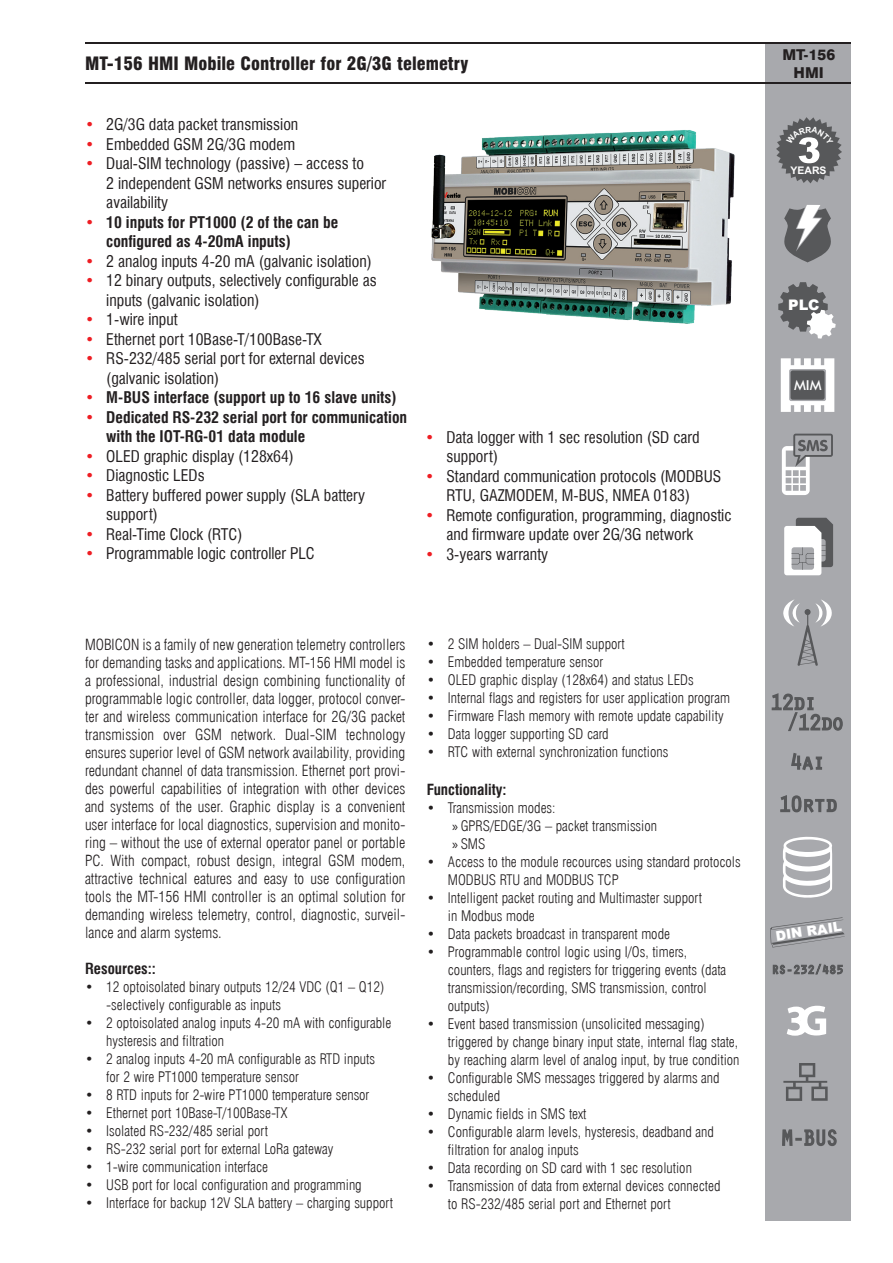
<style>
.page{position:relative;width:893px;height:1263px;background:#fff}
.page>*{position:absolute;margin:0;border:0;box-sizing:border-box;transform-origin:0 0}
.t1{font:18px "Swis 721 Blk Cn EU";color:#231f20}
.t2{font:15.75px/19.5px "Swis 721 Cn EU";color:#231f20}
.t3{font:700 15.75px/19.5px "Swis 721 Cn EU";color:#231f20}
.t4{font:15px/18px "Swis 721 Lt Cn EU";color:#231f20;text-align:justify}
.t5{font:700 15px "Swis 721 Cn EU";color:#231f20}
.t6{font:15px/18px "Swis 721 Hv EU";color:#231f20;text-align:center}
.t7{font:900 14.55px "Arial";color:#fff}
.t8{font:14.25px/18px "Swis 721 Lt Cn EU";color:#231f20}
.t9{font:900 13.5px "Arial";color:#fff}
.t10{font:13.35px "Futura Md PL";color:#fff}
.t11{font:900 12.6px "Arial";color:#fff}
.t12{font:700 10.5px "Arial";color:#fff}
.s1{color:#ee1d23}
.s2{font-family:"Myriad Pro"}
</style>
<div class="page">
<div style="left:765px;top:43px;width:85px;height:1177px;background:#a8a9ad"></div>
<hr style="left:85px;top:43px;width:765px;height:1px;background:#231f20">
<hr style="left:85px;top:82px;width:765px;height:2px;background:#231f20">
<svg style="left:778px;top:282px;width:58px;height:57px"></svg>
<svg style="left:782px;top:434px;width:51px;height:61px"></svg>
<svg style="left:783px;top:599px;width:49px;height:67px"></svg>
<svg style="left:784px;top:205px;width:47px;height:57px"></svg>
<svg style="left:781px;top:358px;width:53px;height:54px;background:#b8b9ba"></svg>
<svg style="left:784px;top:518px;width:49px;height:57px"></svg>
<svg style="left:791px;top:753px;width:31px;height:17px"></svg>
<svg style="left:783px;top:837px;width:49px;height:61px"></svg>
<svg style="left:770px;top:917px;width:75px;height:30px"></svg>
<svg style="left:771px;top:693px;width:72px;height:38px"></svg>
<svg style="left:772px;top:963px;width:71px;height:12px"></svg>
<svg style="left:780px;top:795px;width:57px;height:18px"></svg>
<img style="left:431px;top:130px;width:304px;height:194px">
<svg style="left:782px;top:1005px;width:55px;height:141px"></svg>
<svg style="left:776px;top:117px;width:66px;height:66px"></svg>
<p class="t1" style="left:85px;top:53px;width:385px">MT-156 HMI Mobile Controller for 2G/3G telemetry</p>
<p class="t2" style="left:85px;top:115px;width:215px"><span class="s1">•</span> 2G/3G data packet transmission</p>
<p class="t2" style="left:85px;top:134px;width:212px"><span class="s1">•</span> Embedded GSM 2G/3G modem</p>
<p class="t2" style="left:106px;top:154px;width:281px;text-indent:-21px"><span class="s1">•</span> Dual-SIM technology (passive) – access to<br>2 independent GSM networks ensures superior availability</p>
<p class="t3" style="left:106px;top:213px;width:233px;text-indent:-21px"><span class="s1">•</span> 10 inputs for PT1000 (2 of the can be configured as 4-20mA inputs)</p>
<p class="t2" style="left:85px;top:251px;width:288px"><span class="s1">•</span> 2 analog inputs 4-20 mA (galvanic isolation)</p>
<p class="t2" style="left:106px;top:271px;width:272px;text-indent:-21px"><span class="s1">•</span> 12 binary outputs, selectively configurable as inputs (galvanic isolation)</p>
<p class="t2" style="left:85px;top:310px;width:94px"><span class="s1">•</span> 1-wire input</p>
<p class="t2" style="left:85px;top:329px;width:238px"><span class="s1">•</span> Ethernet port 10Base-T/100Base-TX</p>
<p class="t2" style="left:106px;top:349px;width:260px;text-indent:-21px"><span class="s1">•</span> RS-232/485 serial port for external devices (galvanic isolation)</p>
<p class="t3" style="left:85px;top:388px;width:313px"><span class="s1">•</span> M-BUS interface (support up to 16 slave units)</p>
<p class="t3" style="left:106px;top:408px;width:302px;text-indent:-21px"><span class="s1">•</span> Dedicated RS-232 serial port for communication with the IOT-RG-01 data module</p>
<p class="t2" style="left:85px;top:446px;width:210px"><span class="s1">•</span> OLED graphic display (128x64)</p>
<p class="t2" style="left:85px;top:466px;width:121px"><span class="s1">•</span> Diagnostic LEDs</p>
<p class="t2" style="left:106px;top:485px;width:260px;text-indent:-21px"><span class="s1">•</span> Battery buffered power supply (SLA battery support)</p>
<p class="t2" style="left:85px;top:524px;width:159px"><span class="s1">•</span> Real-Time Clock (RTC)</p>
<p class="t2" style="left:85px;top:544px;width:231px"><span class="s1">•</span> Programmable logic controller PLC</p>
<p class="t2" style="left:446px;top:427px;width:255px;text-indent:-21px"><span class="s1">•</span> Data logger with 1 sec resolution (SD card support)</p>
<p class="t2" style="left:446px;top:466px;width:276px;text-indent:-21px"><span class="s1">•</span> Standard communication protocols (MODBUS<br>RTU, GAZMODEM, M-BUS, NMEA 0183)</p>
<p class="t2" style="left:446px;top:505px;width:287px;text-indent:-21px"><span class="s1">•</span> Remote configuration, programming, diagnostic and firmware update over 2G/3G network</p>
<p class="t2" style="left:425px;top:544px;width:125px"><span class="s1">•</span> 3-years warranty</p>
<p class="t4" style="left:85px;top:635px;width:322px">MOBICON is a family of new generation telemetry controllers for demanding tasks and applications. MT-156 HMI model is a professional, industrial design combining functionality of programmable logic controller, data logger, protocol conver&shy;ter and wireless communication interface for 2G/3G packet transmission over GSM network. Dual-SIM technology ensures superior level of GSM network availability, providing redundant channel of data transmission. Ethernet port provi&shy;des powerful capabilities of integration with other devices and systems of the user. Graphic display is a convenient user interface for local diagnostics, supervision and monito&shy;ring – without the use of external operator panel or portable PC. With compact, robust design, integral GSM modem, attractive technical eatures and easy to use configuration tools the MT-156 HMI controller is an optimal solution for demanding wireless telemetry, control, diagnostic, surveil&shy;lance and alarm systems.</p>
<p class="t5" style="left:85px;top:959px;width:72px">Resources::</p>
<p class="t8" style="left:106px;top:978px;width:280px;text-indent:-21px">• 12 optoisolated binary outputs 12/24 VDC (Q1 – Q12) -selectively configurable as inputs</p>
<p class="t8" style="left:106px;top:1014px;width:287px;text-indent:-21px">• 2 optoisolated analog inputs 4-20 mA with configurable hysteresis and filtration</p>
<p class="t8" style="left:106px;top:1050px;width:270px;text-indent:-21px">• 2 analog inputs 4-20 mA configurable as RTD inputs for 2 wire PT1000 temperature sensor</p>
<p class="t8" style="left:85px;top:1086px;width:286px">• 8 RTD inputs for 2-wire PT1000 temperature sensor</p>
<p class="t8" style="left:85px;top:1104px;width:204px">• Ethernet port 10Base-T/100Base-TX</p>
<p class="t8" style="left:85px;top:1122px;width:184px">• Isolated RS-232/485 serial port</p>
<p class="t8" style="left:85px;top:1140px;width:250px">• RS-232 serial port for external LoRa gateway</p>
<p class="t8" style="left:85px;top:1158px;width:184px">• 1-wire communication interface</p>
<p class="t8" style="left:85px;top:1176px;width:278px">• USB port for local configuration and programming</p>
<p class="t8" style="left:85px;top:1194px;width:309px">• Interface for backup 12V SLA battery – charging support</p>
<p class="t8" style="left:427px;top:635px;width:200px">• 2 SIM holders – Dual-SIM support</p>
<p class="t8" style="left:427px;top:653px;width:178px">• Embedded temperature sensor</p>
<p class="t8" style="left:427px;top:671px;width:268px">• OLED graphic display (128x64) and status LEDs</p>
<p class="t8" style="left:427px;top:689px;width:305px">• Internal flags and registers for user application program</p>
<p class="t8" style="left:427px;top:707px;width:298px">• Firmware Flash memory with remote update capability</p>
<p class="t8" style="left:427px;top:725px;width:184px">• Data logger supporting SD card</p>
<p class="t8" style="left:427px;top:743px;width:243px">• RTC with external synchronization functions</p>
<p class="t5" style="left:427px;top:780px;width:81px">Functionality:</p>
<p class="t8" style="left:427px;top:799px;width:130px">• Transmission modes:</p>
<p class="t8" style="left:452px;top:817px;width:206px"><span class="s2">»</span> GPRS/EDGE/3G – packet transmission</p>
<p class="t8" style="left:452px;top:835px;width:35px"><span class="s2">»</span> SMS</p>
<p class="t8" style="left:448px;top:853px;width:294px;text-indent:-21px">• Access to the module recources using standard protocols<br>MODBUS RTU and MODBUS TCP</p>
<p class="t8" style="left:448px;top:889px;width:255px;text-indent:-21px">• Intelligent packet routing and Multimaster support in Modbus mode</p>
<p class="t8" style="left:427px;top:925px;width:245px">• Data packets broadcast in transparent mode</p>
<p class="t8" style="left:448px;top:943px;width:280px;text-indent:-21px">• Programmable control logic using I/Os, timers, counters, flags and registers for triggering events (data transmission/recording, SMS transmission, control outputs)</p>
<p class="t8" style="left:448px;top:1015px;width:293px;text-indent:-21px">• Event based transmission (unsolicited messaging) triggered by change binary input state, internal flag state, by reaching alarm level of analog input, by true condition</p>
<p class="t8" style="left:448px;top:1069px;width:273px;text-indent:-21px">• Configurable SMS messages triggered by alarms and scheduled</p>
<p class="t8" style="left:427px;top:1105px;width:161px">• Dynamic fields in SMS text</p>
<p class="t8" style="left:448px;top:1123px;width:267px;text-indent:-21px">• Configurable alarm levels, hysteresis, deadband and filtration for analog inputs</p>
<p class="t8" style="left:427px;top:1159px;width:267px">• Data recording on SD card with 1 sec resolution</p>
<p class="t8" style="left:448px;top:1177px;width:274px;text-indent:-21px">• Transmission of data from external devices connected to RS-232/485 serial port and Ethernet port</p>
<p class="t6" style="left:782px;top:46px;width:54px">MT-156<br>HMI</p>
<p class="t12" style="left:791px;top:163px;width:38px">YEARS</p>
<p class="t7" style="left:788px;top:294px;width:33px">PLC</p>
<p class="t10" style="left:794px;top:377px;width:29px">MIM</p>
<p class="t11" style="left:807px;top:377px;width:32px">IP68</p>
<p class="t9" style="left:774px;top:926px;width:68px;rotate:-8deg">DIN RAIL</p>
</div>
